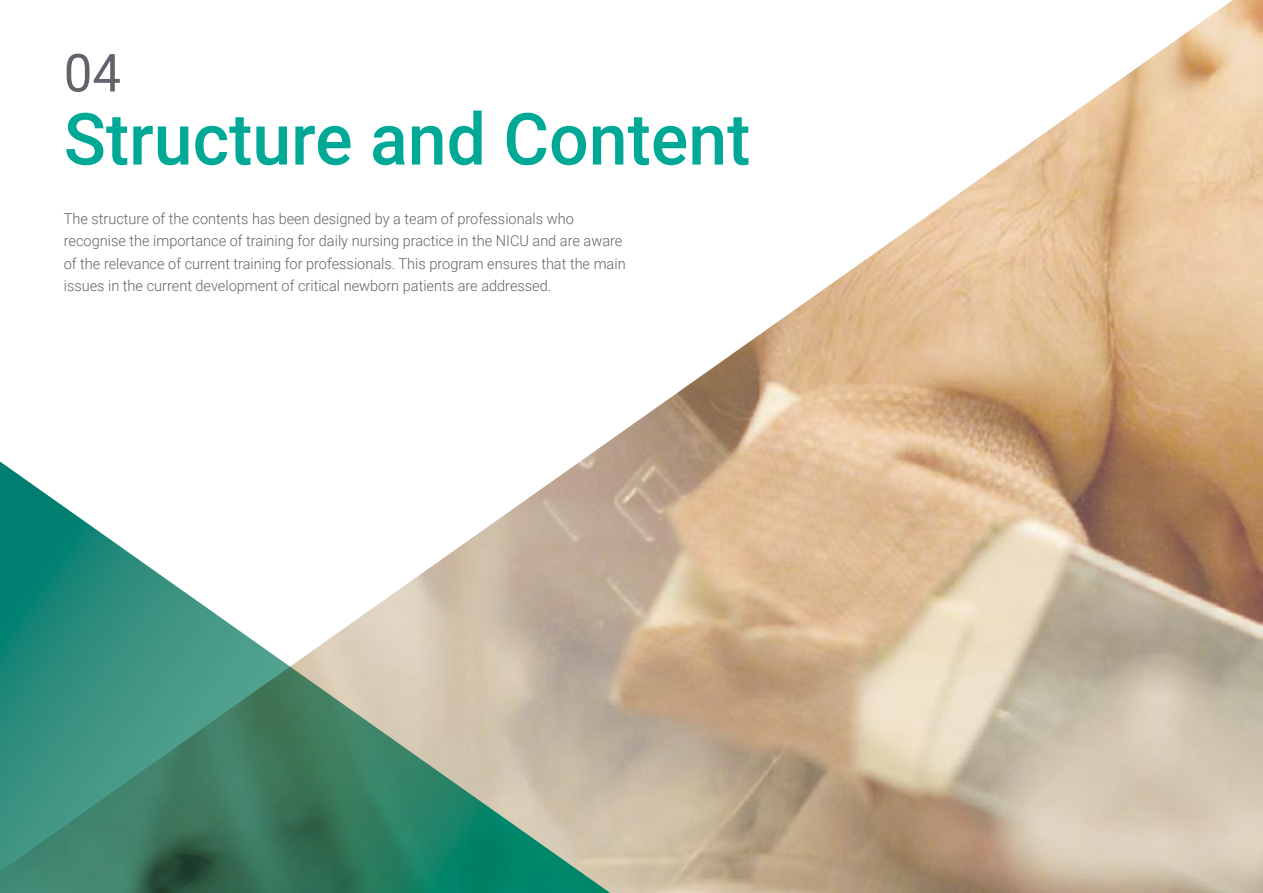
<style>
.page{position:relative;width:1263px;height:893px;background:#fff}
.page>*{position:absolute;margin:0;border:0;box-sizing:border-box;transform-origin:0 0}
.t1{font:500 72px "Roboto";color:#00a996}
.t2{font:52.5px "Roboto";color:#61646a}
.t3{font:300 15px/22.5px "Roboto";color:#61646a}
</style>
<div class="page">
<img style="left:602px;top:0;width:661px;height:893px">
<svg style="left:0;top:446px;width:640px;height:447px"></svg>
<h2 class="t2" style="left:64px;top:36px;width:59px">04</h2>
<h1 class="t1" style="left:64px;top:89px;width:688px">Structure and Content</h1>
<p class="t3" style="left:64px;top:207px;width:563px">The structure of the contents has been designed by a team of professionals who recognise the importance of training for daily nursing practice in the NICU and are aware of the relevance of current training for professionals. This program ensures that the main issues in the current development of critical newborn patients are addressed.</p>
</div>
